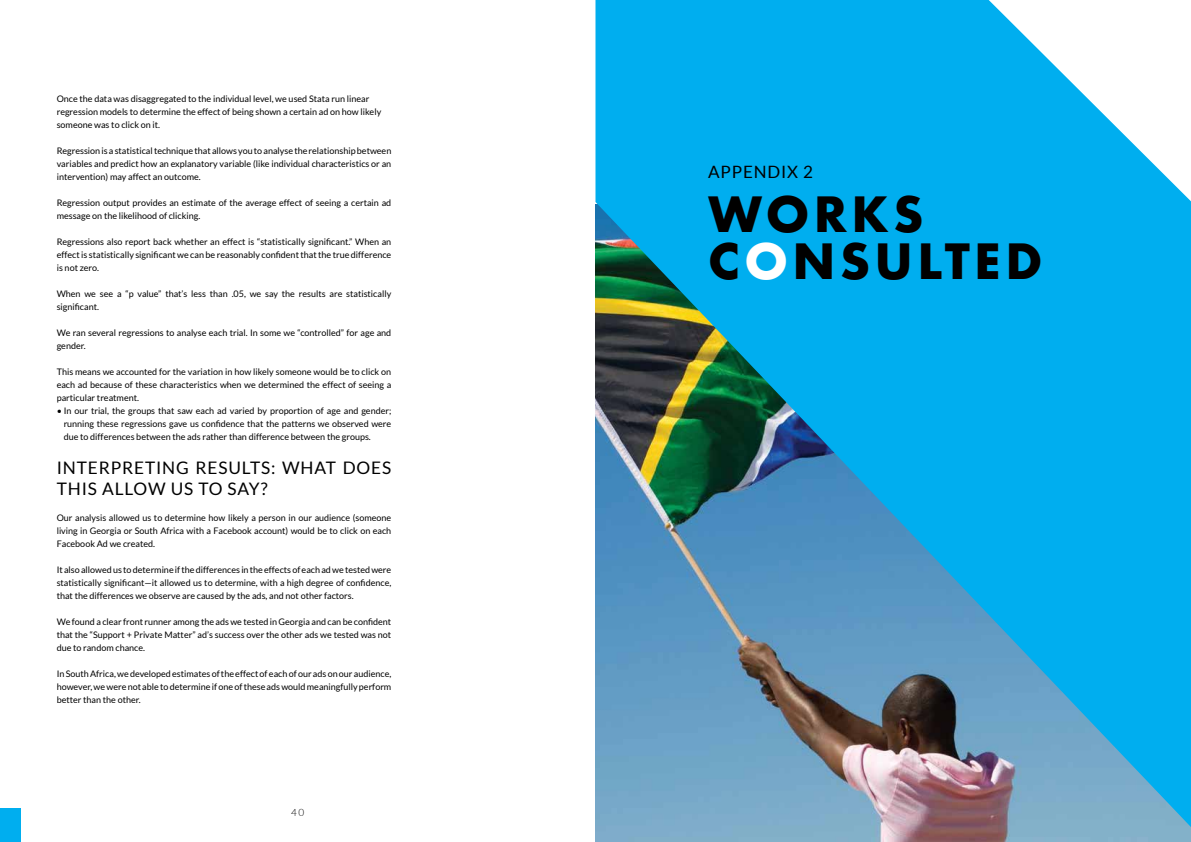
<style>
.page{position:relative;width:1191px;height:842px;background:#fff}
.page>*{position:absolute;margin:0;border:0;box-sizing:border-box;transform-origin:0 0}
.t1{font:700 47.2px/47px "Futura";letter-spacing:.09em;color:#000}
.t2{font:17.3px/20.7px "Lato";letter-spacing:.05em;color:#000}
.t3{font:17px "Lato";letter-spacing:.05em;color:#000}
.t4{font:300 10px "Lato";color:#000}
.t5{font:9px/13px "Lato";color:#000;text-align:justify}
.s1{color:#fff}
</style>
<div class="page">
<div style="left:0;top:808px;width:20px;height:34px;background:#00aeef"></div>
<img style="left:595px;top:827px;width:596px;height:15px">
<svg style="left:595px;top:0;width:596px;height:827px;background:#2ea2d0"></svg>
<p class="t5" style="left:57px;top:92px;width:326px;text-align:left">Once the data was disaggregated to the individual level, we used Stata run linear regression models to determine the effect of being shown a certain ad on how likely someone was to click on it.</p>
<p class="t5" style="left:57px;top:144px;width:336px">Regression is a statistical technique that allows you to analyse the relationship between variables and predict how an explanatory variable (like individual characteristics or an intervention) may affect an outcome.</p>
<p class="t5" style="left:57px;top:196px;width:336px">Regression output provides an estimate of the average effect of seeing a certain ad message on the likelihood of clicking.</p>
<p class="t5" style="left:57px;top:235px;width:336px">Regressions also report back whether an effect is “statistically significant.” When an effect is statistically significant we can be reasonably confident that the true difference is not zero.</p>
<p class="t5" style="left:57px;top:287px;width:336px">When we see a “p value” that’s less than .05, we say the results are statistically significant.</p>
<p class="t5" style="left:57px;top:326px;width:336px">We ran several regressions to analyse each trial. I n some we “controlled” for age and gender.</p>
<p class="t5" style="left:57px;top:365px;width:336px">This means we accounted for the variation in how likely someone would be to click on each ad because of these characteristics when we determined the effect of seeing a particular treatment.</p>
<p class="t5" style="left:64px;top:404px;width:329px;text-indent:-7px">• In our trial, the groups that saw each ad varied by proportion of age and gender; running these regressions gave us confidence that the patterns we observed were due to differences between the ads rather than difference between the groups.</p>
<h2 class="t2" style="left:57px;top:457px;width:336px">I nterpreting Results: What does this allow us to say?</h2>
<p class="t5" style="left:57px;top:511px;width:336px">Our analysis allowed us to determine how likely a person in our audience (someone living in Georgia or South Africa with a Facebook account) would be to click on each Facebook Ad we created.</p>
<p class="t5" style="left:57px;top:563px;width:336px">I t also allowed us to determine if the differences in the effects of each ad we tested were statistically significant—it allowed us to determine, with a high degree of confidence, that the differences we observe are caused by the ads, and not other factors.</p>
<p class="t5" style="left:57px;top:615px;width:336px">We found a clear front runner among the ads we tested in Georgia and can be confident that the “Support + Private Matter” ad’s success over the other ads we tested was not due to random chance.</p>
<p class="t5" style="left:57px;top:667px;width:336px">I n South Africa, we developed estimates of the effect of each of our ads on our audience, however, we were not able to determine if one of these ads would meaningfully perform better than the other.</p>
<p class="t4" style="left:291px;top:807px;width:15px">40</p>
<h3 class="t3" style="left:708px;top:163px;width:106px">appendix 2</h3>
<h1 class="t1" style="left:708px;top:191px;width:336px">WORKS<br>C<span class="s1">O</span>NSULTED</h1>
</div>
